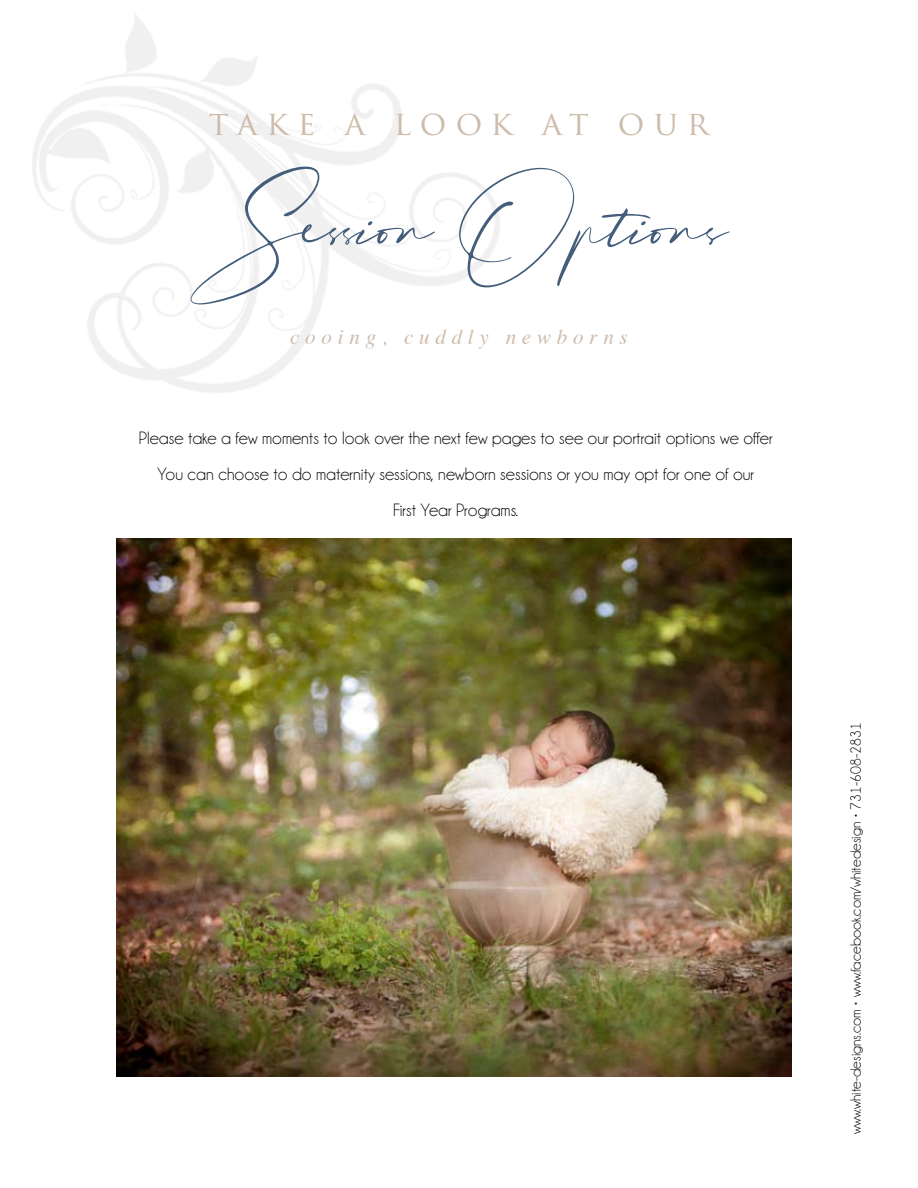
<style>
.page{position:relative;width:918px;height:1188px;background:#fff}
.page>*{position:absolute;margin:0;border:0;box-sizing:border-box;transform-origin:0 0}
.t1{font:97.5px "Hafidzupdate";color:#435d7a}
.t2{font:33px "Trajan Pro";letter-spacing:.255em;color:#cebcab}
.t3{font:italic 21px "Times";letter-spacing:.275em;color:#cebcab}
.t4{font:18px/36px "Champagne&Limousines";color:#000;text-align:center}
.t5{font:15px "Champagne&Limousines";color:#000}
</style>
<div class="page">
<img style="left:116px;top:538px;width:675px;height:539px">
<h2 class="t2" style="left:209px;top:102px;width:504px">TAKE A LOOK AT OUR</h2>
<h1 class="t1" style="left:191px;top:172px;width:538px">Session Options</h1>
<p class="t3" style="left:290px;top:319px;width:339px">cooing, cuddly newborns</p>
<p class="t4" style="left:139px;top:421px;width:635px">Please take a few moments to look over the next few pages to see our portrait options we offer<br>You can choose to do maternity sessions, newborn sessions or you may opt for one of our<br>First Year Programs.</p>
<p class="t5" style="left:848px;top:1134px;width:413px;rotate:-90deg">www.white-designs.com • www.facebook.com/whitedesign • 731-608-2831</p>
</div>
